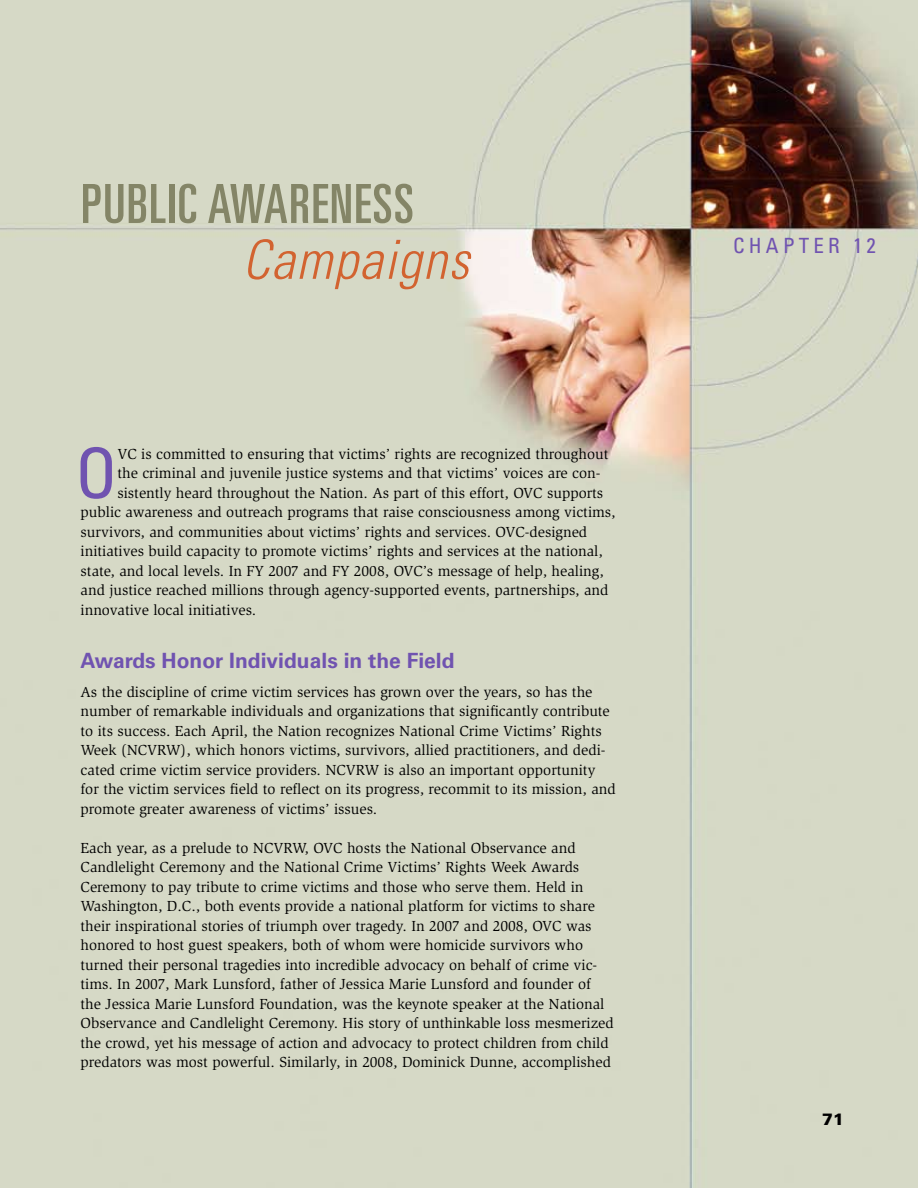
<style>
.page{position:relative;width:918px;height:1188px;background:#fff}
.page>*{position:absolute;margin:0;border:0;box-sizing:border-box;transform-origin:0 0}
.t1{font:condensed 69px "Univers";color:#7053b0}
.t2{font:ultra-condensed 54px "Univers";letter-spacing:.025em;color:#848567}
.t3{font:italic 300 condensed 54px "Univers";letter-spacing:.025em;color:#d26330}
.t4{font:700 21px "Univers";color:#7053b0}
.t5{font:condensed 21px "Univers";letter-spacing:.2em;color:#7053b0}
.t6{font:900 16.5px "Univers";color:#000}
.t7{font:15px/19.5px "Slimbach";color:#000}
</style>
<div class="page">
<img style="left:0;top:0;width:918px;height:1188px">
<h1 class="t2" style="left:81px;top:173px;width:334px">PUBLIC AWARENESS</h1>
<h1 class="t3" style="left:243px;top:227px;width:228px">Campaigns</h1>
<p class="t1" style="left:75px;top:430px;width:44px">O</p>
<p class="t7" style="left:117px;top:444px;width:493px">VC is committed to ensuring that victims’ rights are recognized throughout</p>
<p class="t7" style="left:117px;top:464px;width:485px">the criminal and juvenile justice systems and that victims’ voices are con-</p>
<p class="t7" style="left:117px;top:483px;width:487px">sistently heard throughout the Nation. As part of this effort, OVC supports</p>
<p class="t7" style="left:81px;top:503px;width:536px">public awareness and outreach programs that raise consciousness among victims,</p>
<p class="t7" style="left:81px;top:522px;width:508px">survivors, and communities about victims’ rights and services. OVC-designed</p>
<p class="t7" style="left:81px;top:542px;width:524px">initiatives build capacity to promote victims’ rights and services at the national,</p>
<p class="t7" style="left:81px;top:561px;width:525px">state, and local levels. In FY 2007 and FY 2008, OVC’s message of help, healing,</p>
<p class="t7" style="left:81px;top:581px;width:529px">and justice reached millions through agency-supported events, partnerships, and</p>
<p class="t7" style="left:81px;top:600px;width:177px">innovative local initiatives.</p>
<h3 class="t4" style="left:81px;top:649px;width:375px">Awards Honor Individuals in the Field</h3>
<p class="t7" style="left:81px;top:682px;width:537px">As the discipline of crime victim services has grown over the years, so has the number of remarkable individuals and organizations that significantly contribute to its success. Each April, the Nation recognizes National Crime Victims’ Rights Week (NCVRW), which honors victims, survivors, allied practitioners, and dedi&shy;cated crime victim service providers. NCVRW is also an important opportunity for the victim services field to reflect on its progress, recommit to its mission, and promote greater awareness of victims’ issues.</p>
<p class="t7" style="left:81px;top:838px;width:535px">Each year, as a prelude to NCVRW, OVC hosts the National Observance and Candlelight Ceremony and the National Crime Victims’ Rights Week Awards Ceremony to pay tribute to crime victims and those who serve them. Held in Washington, D.C., both events provide a national platform for victims to share their inspirational stories of triumph over tragedy. In 2007 and 2008, OVC was honored to host guest speakers, both of whom were homicide survivors who turned their personal tragedies into incredible advocacy on behalf of crime vic&shy;tims. In 2007, Mark Lunsford, father of Jessica Marie Lunsford and founder of the Jessica Marie Lunsford Foundation, was the keynote speaker at the National Observance and Candlelight Ceremony. His story of unthinkable loss mesmerized the crowd, yet his message of action and advocacy to protect children from child predators was most powerful. Similarly, in 2008, Dominick Dunne, accomplished</p>
<p class="t5" style="left:733px;top:232px;width:144px">CHAPTER 12</p>
<p class="t6" style="left:822px;top:1108px;width:24px">71</p>
</div>
